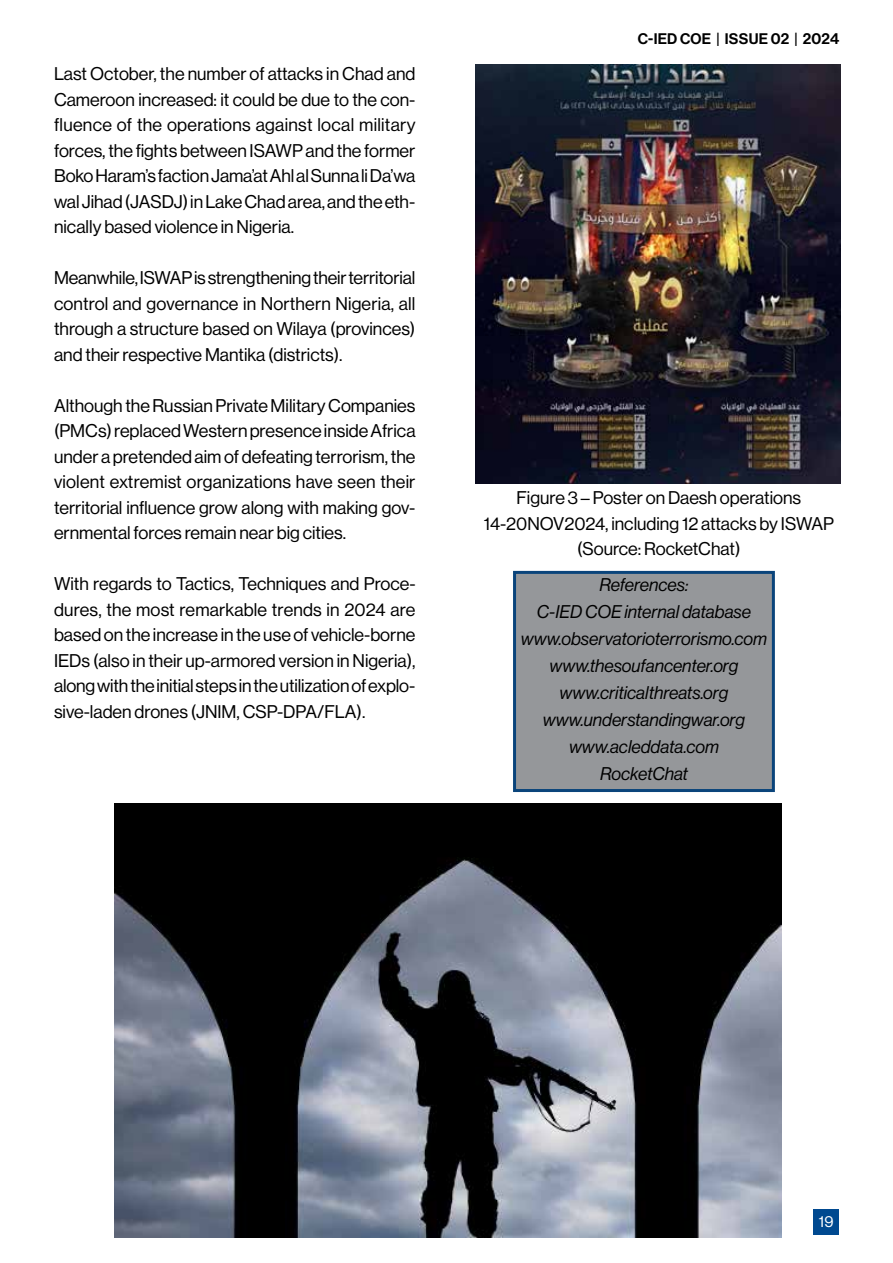
<style>
.page{position:relative;width:893px;height:1263px;background:#fff}
.page>*{position:absolute;margin:0;border:0;box-sizing:border-box;transform-origin:0 0}
.t1{font:18px/25.5px "N Haas Grotesk DS Pro 55 Rg";color:#000;text-align:justify}
.t2{font:18px/27px "N Haas Grotesk DS Pro 56 It";color:#000;text-align:center}
.t3{font:15px "N Haas Grotesk DS Pro 65 Md";letter-spacing:.015em;color:#000}
.t4{font:15px "N Haas Grotesk DS Pro 55 Rg";color:#fff}
</style>
<div class="page">
<div style="left:813px;top:1209px;width:26px;height:25px;background:#004990"></div>
<img style="left:476px;top:65px;width:364px;height:419px">
<div style="left:514px;top:572px;width:259px;height:218px;background:#95979a"></div>
<div style="left:513px;top:571px;width:262px;height:221px;border:3px solid #0a447b"></div>
<img style="left:114px;top:803px;width:667px;height:434px">
<p class="t3" style="left:638px;top:30px;width:203px">C-IED COE | ISSUE 02 | 2024</p>
<p class="t1" style="left:54px;top:61px;width:363px">Last October, the number of attacks in Chad and Cameroon increased: it could be due to the con&shy;fluence of the operations against local military forces, the fights between ISAWP and the former Boko Haram’s faction Jama’at Ahl al Sunna li Da’wa wal Jihad (JASDJ) in Lake Chad area, and the eth&shy;nically based violence in Nigeria.</p>
<p class="t1" style="left:54px;top:265px;width:363px">Meanwhile, ISWAP is strengthening their territorial control and governance in Northern Nigeria, all through a structure based on Wilaya (provinces) and their respective Mantika (districts).</p>
<p class="t1" style="left:54px;top:393px;width:363px">Although the Russian Private Military Companies (PMCs) replaced Western presence inside Africa under a pretended aim of defeating terrorism, the violent extremist organizations have seen their territorial influence grow along with making gov&shy;ernmental forces remain near big cities.</p>
<p class="t1" style="left:54px;top:571px;width:363px">With regards to Tactics, Techniques and Proce&shy;dures, the most remarkable trends in 2024 are based on the increase in the use of vehicle-borne IEDs (also in their up-armored version in Nigeria), along with the initial steps in the utilization of explo&shy;sive-laden drones (JNIM, CSP-DPA/FLA).</p>
<p class="t2" style="left:521px;top:571px;width:248px">References:<br>C-IED COE internal database www.observatorioterrorismo.com www.thesoufancenter.org www.criticalthreats.org www.understandingwar.org www.acleddata.com<br>RocketChat</p>
<p class="t1" style="left:484px;top:485px;width:352px;text-align:center">Figure 3 – Poster on Daesh operations<br>14-20NOV2024, including 12 attacks by ISWAP (Source: RocketChat)</p>
<p class="t4" style="left:819px;top:1213px;width:16px">19</p>
</div>
